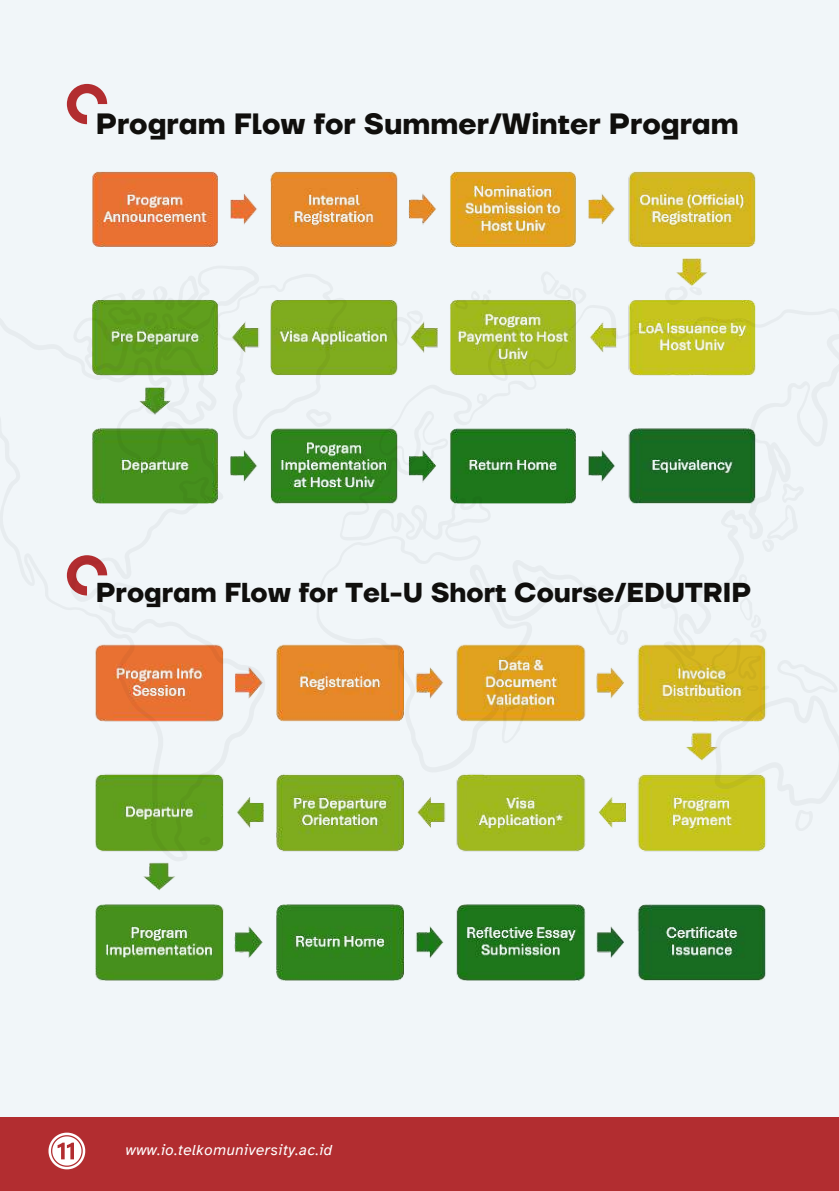
<style>
.page{position:relative;width:839px;height:1191px;background:#fff}
.page>*{position:absolute;margin:0;border:0;box-sizing:border-box;transform-origin:0 0}
.t1{font:700 29.2px "TT Firs Neue";color:#100f0d}
.t2{font:700 27.2px "TT Firs Neue";color:#100f0d}
.t3{font:italic 15.2px "Atkinson Hyperlegible";letter-spacing:.03em;color:#fff}
</style>
<div class="page">
<div style="left:0;top:0;width:838px;height:1191px;background:#f1f6f9"></div>
<svg style="left:67px;top:84px;width:40px;height:40px"></svg>
<div style="left:0;top:1117px;width:838px;height:74px;background:#b22d30"></div>
<img style="left:92px;top:171px;width:664px;height:333px">
<img style="left:95px;top:644px;width:671px;height:337px">
<svg style="left:316px;top:304px;width:440px;height:469px"></svg>
<svg style="left:66px;top:440px;width:199px;height:422px"></svg>
<svg style="left:488px;top:329px;width:31px;height:53px;background:#b2c558"></svg>
<svg style="left:501px;top:698px;width:27px;height:47px"></svg>
<svg style="left:113px;top:582px;width:54px;height:24px"></svg>
<svg style="left:339px;top:453px;width:34px;height:37px"></svg>
<svg style="left:540px;top:271px;width:46px;height:34px"></svg>
<svg style="left:616px;top:629px;width:12px;height:17px"></svg>
<svg style="left:664px;top:286px;width:38px;height:20px"></svg>
<svg style="left:199px;top:836px;width:12px;height:9px"></svg>
<svg style="left:391px;top:310px;width:32px;height:36px"></svg>
<svg style="left:455px;top:290px;width:36px;height:20px"></svg>
<svg style="left:698px;top:574px;width:69px;height:259px"></svg>
<svg style="left:92px;top:265px;width:255px;height:175px"></svg>
<svg style="left:48px;top:1133px;width:37px;height:36px"></svg>
<p class="t1" style="left:96px;top:104px;width:644px">Program Flow for Summer/Winter Program</p>
<p class="t2" style="left:96px;top:574px;width:656px">Program Flow for Tel-U Short Course/EDUTRIP</p>
<p class="t3" style="left:126px;top:1141px;width:208px">www.io.telkomuniversity.ac.id</p>
</div>
